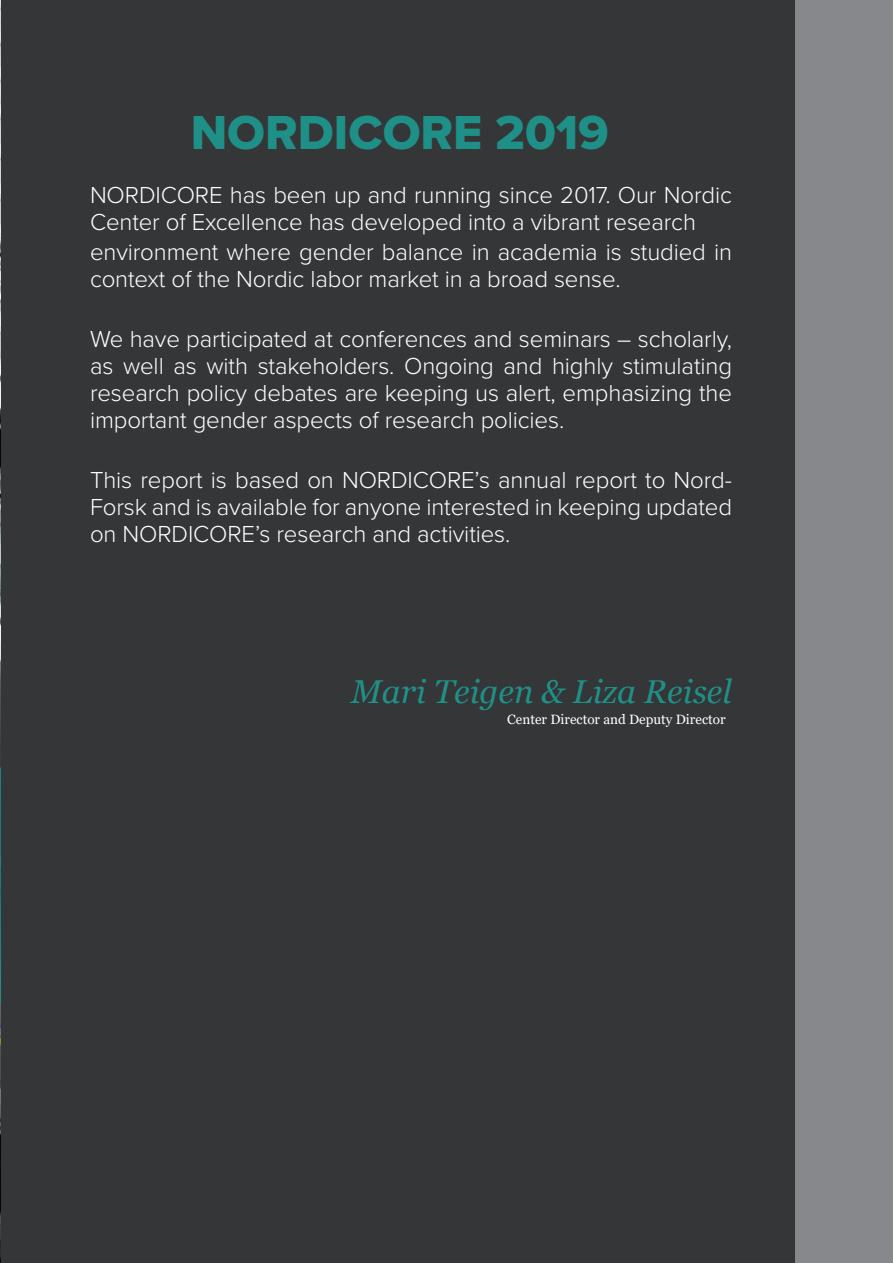
<style>
.page{position:relative;width:893px;height:1263px;background:#fff}
.page>*{position:absolute;margin:0;border:0;box-sizing:border-box;transform-origin:0 0}
.t1{font:49.5px "Proxima Nova Extrabld";color:#1f9088}
.t2{font:italic 33px "Georgia";color:#1f9088}
.t3{font:300 24px/27px "Proxima Nova";letter-spacing:-.005em;color:#fff}
.t4{font:13.5px "Georgia";color:#fff}
</style>
<div class="page">
<img style="left:0;top:0;width:1px;height:1263px">
<div style="left:2px;top:0;width:891px;height:1263px;background:#86888b"></div>
<div style="left:1px;top:0;width:794px;height:1263px;background:#343637"></div>
<svg style="left:0;top:767px;width:1px;height:236px"></svg>
<h1 class="t1" style="left:191px;top:95px;width:420px">NORDICORE 2019</h1>
<p class="t3" style="left:90px;top:181px;width:643px">NORDICORE has been up and running since 2017. Our Nordic<br>Center of Excellence has developed into a vibrant research</p>
<p class="t3" style="left:90px;top:238px;width:644px">environment where gender balance in academia is studied in context of the Nordic labor market in a broad sense.</p>
<p class="t3" style="left:90px;top:325px;width:644px;text-align:justify">We have participated at conferences and seminars – scholarly, as well as with stakeholders. Ongoing and highly stimulating research policy debates are keeping us alert, emphasizing the important gender aspects of research policies.</p>
<p class="t3" style="left:90px;top:466px;width:644px;text-align:justify">This report is based on NORDICORE’s annual report to Nord-Forsk and is available for anyone interested in keeping updated on NORDICORE’s research and activities.</p>
<h2 class="t2" style="left:351px;top:670px;width:382px">Mari Teigen &amp; Liza Reisel</h2>
<p class="t4" style="left:507px;top:711px;width:220px">Center Director and Deputy Director</p>
</div>
